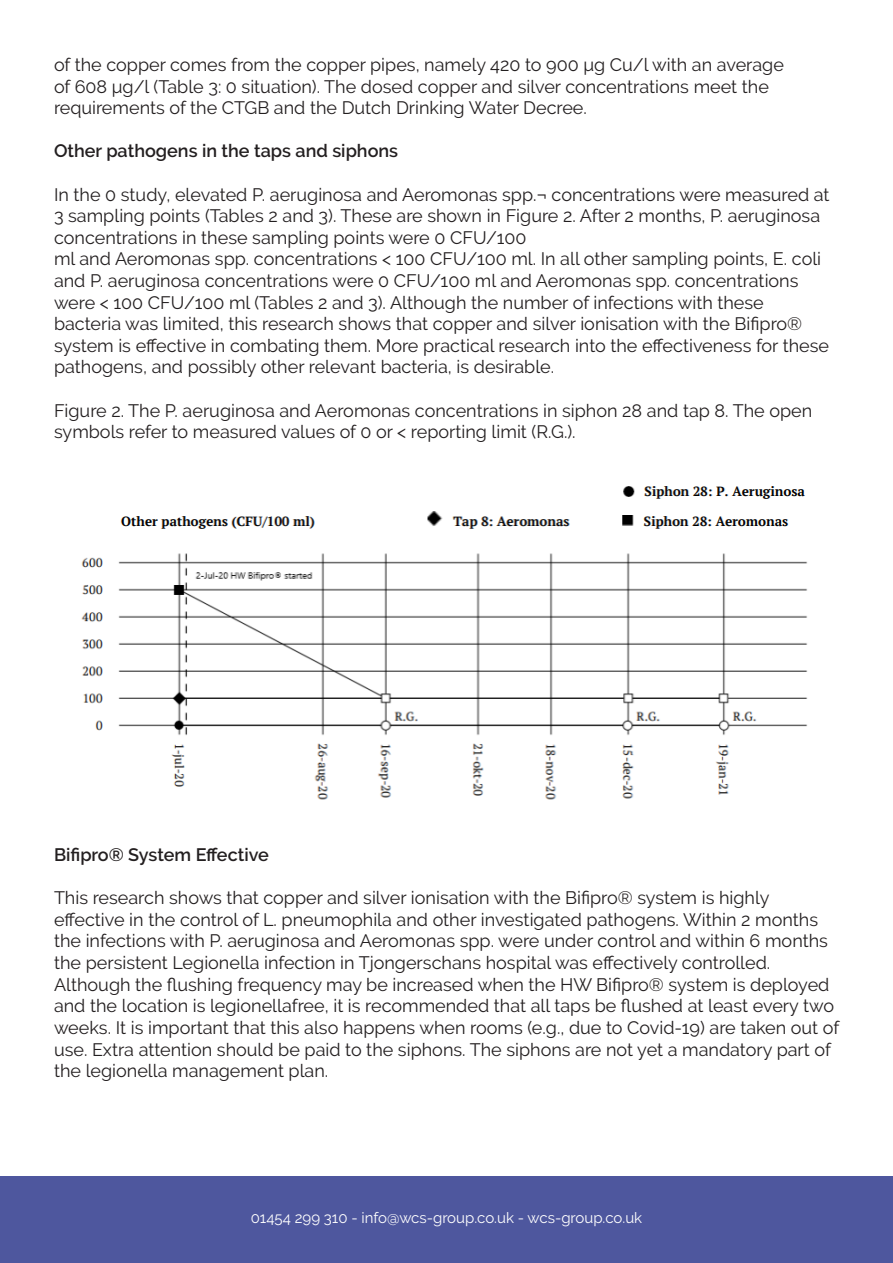
<style>
.page{position:relative;width:893px;height:1263px;background:#fff}
.page>*{position:absolute;margin:0;border:0;box-sizing:border-box;transform-origin:0 0}
.t1{font:18px/21.6px "Raleway";color:#231f20}
.t2{font:600 18px "Raleway";color:#231f20}
.t3{font:15px "Raleway";color:#fff}
</style>
<div class="page">
<div style="left:0;top:1176px;width:893px;height:87px;background:#4e579e"></div>
<img style="left:81px;top:486px;width:727px;height:314px">
<p class="t1" style="left:54px;top:54px;width:731px">of the copper comes from the copper pipes, namely 420 to 900 μg Cu/l with an average of 608 μg/l (Table 3: 0 situation). The dosed copper and silver concentrations meet the requirements of the CTGB and the Dutch Drinking Water Decree.</p>
<p class="t2" style="left:54px;top:141px;width:346px">Other pathogens in the taps and siphons</p>
<p class="t1" style="left:54px;top:183px;width:777px">In the 0 study, elevated P. aeruginosa and Aeromonas spp.¬ concentrations were measured at<br>3 sampling points (Tables 2 and 3). These are shown in Figure 2. After 2 months, P. aeruginosa concentrations in these sampling points were 0 CFU/100</p>
<p class="t1" style="left:54px;top:248px;width:777px">ml and Aeromonas spp. concentrations &lt; 100 CFU/100 ml. In all other sampling points, E. coli and P. aeruginosa concentrations were 0 CFU/100 ml and Aeromonas spp. concentrations were &lt; 100 CFU/100 ml (Tables 2 and 3). Although the number of infections with these bacteria was limited, this research shows that copper and silver ionisation with the Bifipro® system is effective in combating them. More practical research into the effectiveness for these pathogens, and possibly other relevant bacteria, is desirable.</p>
<p class="t1" style="left:54px;top:399px;width:760px">Figure 2. The P. aeruginosa and Aeromonas concentrations in siphon 28 and tap 8. The open symbols refer to measured values of 0 or &lt; reporting limit (R.G.).</p>
<p class="t2" style="left:54px;top:844px;width:216px">Bifipro® System Effective</p>
<p class="t1" style="left:54px;top:887px;width:787px">This research shows that copper and silver ionisation with the Bifipro® system is highly effective in the control of L. pneumophila and other investigated pathogens. Within 2 months the infections with P. aeruginosa and Aeromonas spp. were under control and within 6 months the persistent Legionella infection in Tjongerschans hospital was effectively controlled.<br>Although the flushing frequency may be increased when the HW Bifipro® system is deployed and the location is legionellafree, it is recommended that all taps be flushed at least every two weeks. It is important that this also happens when rooms (e.g., due to Covid-19) are taken out of use. Extra attention should be paid to the siphons. The siphons are not yet a mandatory part of the legionella management plan.</p>
<p class="t3" style="left:251px;top:1209px;width:393px">01454 299 310 - info@wcs-group.co.uk - wcs-group.co.uk</p>
</div>
